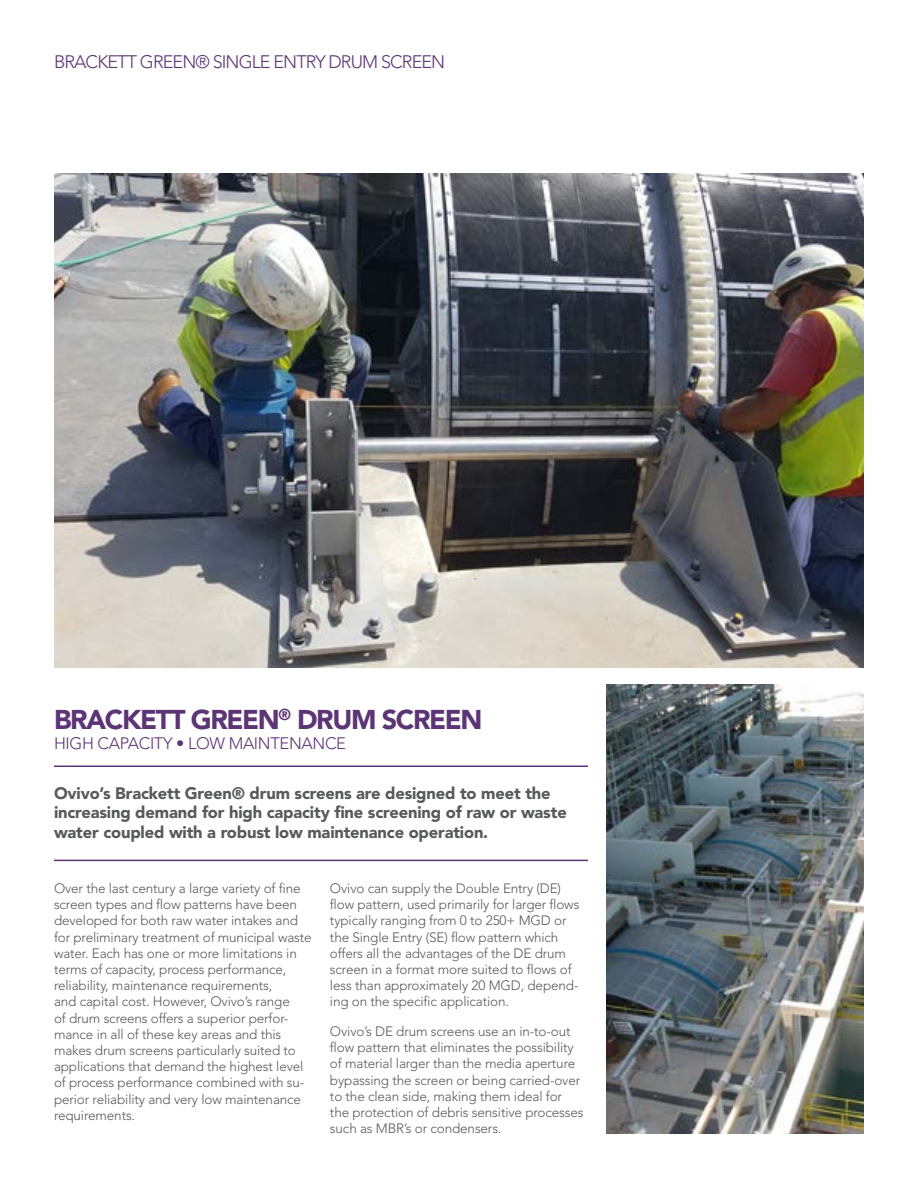
<style>
.page{position:relative;width:918px;height:1188px;background:#fff}
.page>*{position:absolute;margin:0;border:0;box-sizing:border-box;transform-origin:0 0}
.t1{font:900 27px "Avenir LT Std";letter-spacing:-.05em;color:#5d3475}
.t2{font:300 18px "Avenir LT Std";letter-spacing:-.05em;color:#5d3475}
.t3{font:900 16.5px/19.8px "Avenir LT Std";letter-spacing:-.01em;color:#58595b}
.t4{font:300 16.5px "Avenir LT Std";letter-spacing:-.02em;color:#5d3475}
.t5{font:300 13.5px/16.2px "Avenir LT Std";letter-spacing:-.01em;color:#58595b}
</style>
<div class="page">
<hr style="left:54px;top:766px;width:534px;height:1px;background:#5d3475">
<hr style="left:54px;top:860px;width:534px;height:1px;background:#5d3475">
<img style="left:54px;top:173px;width:810px;height:494px">
<img style="left:606px;top:685px;width:258px;height:449px">
<h2 class="t2" style="left:54px;top:51px;width:393px">BRACKETT GREEN® SINGLE ENTRY DRUM SCREEN</h2>
<h1 class="t1" style="left:54px;top:703px;width:430px">BRACKETT GREEN<sup>®</sup> DRUM SCREEN</h1>
<p class="t4" style="left:54px;top:734px;width:294px">HIGH CAPACITY • LOW MAINTENANCE</p>
<p class="t3" style="left:54px;top:783px;width:514px">Ovivo’s Brackett Green® drum screens are designed to meet the increasing demand for high capacity fine screening of raw or waste water coupled with a robust low maintenance operation.</p>
<p class="t5" style="left:54px;top:880px;width:259px">Over the last century a large variety of fine screen types and flow patterns have been developed for both raw water intakes and for preliminary treatment of municipal waste water. Each has one or more limitations in terms of capacity, process performance, reliability, maintenance requirements,<br>and capital cost. However, Ovivo’s range<br>of drum screens offers a superior perfor&shy;mance in all of these key areas and this makes drum screens particularly suited to applications that demand the highest level of process performance combined with su&shy;perior reliability and very low maintenance requirements.</p>
<p class="t5" style="left:330px;top:880px;width:251px">Ovivo can supply the Double Entry (DE) flow pattern, used primarily for larger flows typically ranging from 0 to 250+ MGD or the Single Entry (SE) flow pattern which offers all the advantages of the DE drum screen in a format more suited to flows of less than approximately 20 MGD, depend&shy;ing on the specific application.</p>
<p class="t5" style="left:330px;top:1023px;width:255px">Ovivo’s DE drum screens use an in-to-out flow pattern that eliminates the possibility of material larger than the media aperture bypassing the screen or being carried-over to the clean side, making them ideal for the protection of debris sensitive processes such as MBR’s or condensers.</p>
</div>
